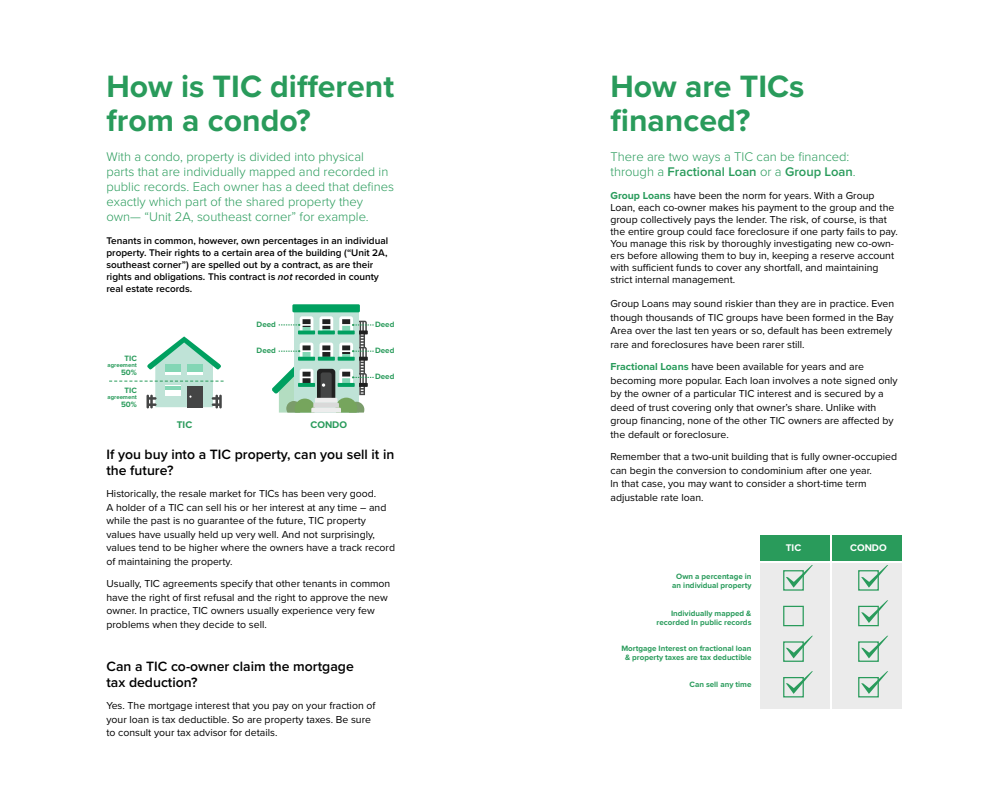
<style>
.page{position:relative;width:1008px;height:792px;background:#fff}
.page>*{position:absolute;margin:0;border:0;box-sizing:border-box;transform-origin:0 0}
.t1{font:700 32px/34px "Proxima Nova";color:#299b5b}
.t2{font:600 14px/16px "Proxima Nova";color:#000}
.t3{font:300 13px/15px "Proxima Nova";color:#299b5b}
.t4{font:10.5px/13.5px "Proxima Nova";color:#000}
.t5{font:600 10px/12px "Proxima Nova";color:#000}
.t6{font:700 10px "Proxima Nova";color:#299b5b}
.t7{font:700 10px "Proxima Nova";color:#fff}
.t8{font:700 8px/9px "Proxima Nova";color:#299b5b;text-align:center}
.t9{font:700 6px "Proxima Nova";color:#299b5b}
.s1{font-style:italic}
.s2{font-weight:600}
.s3{font-weight:700;color:#299b5b}
</style>
<div class="page">
<div style="left:760px;top:535px;width:70px;height:26px;background:#299b5b"></div>
<div style="left:760px;top:563px;width:70px;height:145px;background:#ebebeb"></div>
<div style="left:832px;top:563px;width:70px;height:145px;background:#ebebeb"></div>
<div style="left:832px;top:535px;width:70px;height:26px;background:#299b5b"></div>
<div style="left:783px;top:570px;width:21px;height:21px;border:1px solid #299b5b"></div>
<div style="left:783px;top:606px;width:21px;height:20px;border:1px solid #299b5b"></div>
<div style="left:783px;top:641px;width:21px;height:21px;border:1px solid #299b5b"></div>
<div style="left:783px;top:677px;width:21px;height:20px;border:1px solid #299b5b"></div>
<div style="left:858px;top:570px;width:21px;height:21px;border:1px solid #299b5b"></div>
<div style="left:858px;top:606px;width:21px;height:20px;border:1px solid #299b5b"></div>
<div style="left:858px;top:641px;width:21px;height:21px;border:1px solid #299b5b"></div>
<div style="left:858px;top:677px;width:21px;height:20px;border:1px solid #299b5b"></div>
<svg style="left:786px;top:565px;width:27px;height:23px"></svg>
<svg style="left:861px;top:565px;width:27px;height:23px"></svg>
<svg style="left:786px;top:636px;width:27px;height:22px"></svg>
<svg style="left:861px;top:636px;width:27px;height:22px"></svg>
<svg style="left:861px;top:600px;width:27px;height:23px"></svg>
<svg style="left:786px;top:671px;width:27px;height:23px"></svg>
<svg style="left:861px;top:671px;width:27px;height:23px"></svg>
<svg style="left:109px;top:336px;width:115px;height:72px"></svg>
<svg style="left:294px;top:312px;width:64px;height:4px"></svg>
<div style="left:292px;top:304px;width:68px;height:8px;background:#00a060"></div>
<svg style="left:272px;top:316px;width:102px;height:97px"></svg>
<h1 class="t1" style="left:106px;top:71px;width:289px">How is TIC different from a condo?</h1>
<h1 class="t1" style="left:610px;top:71px;width:195px">How are TICs financed?</h1>
<p class="t3" style="left:106px;top:149px;width:289px">With a condo, property is divided into physical parts that are individually mapped and recorded in public records. Each owner has a deed that defines exactly which part of the shared property they own— “Unit 2A, southeast corner” for example.</p>
<p class="t5" style="left:106px;top:235px;width:283px">Tenants in common, however, own percentages in an individual property. Their rights to a certain area of the building (“Unit 2A, southeast corner”) are spelled out by a contract, as are their rights and obligations. This contract is <span class="s1">not</span> recorded in county real estate records.</p>
<p class="t8" style="left:125px;top:354px;width:14px">TIC</p>
<p class="t9" style="left:107px;top:362px;width:31px">agreement</p>
<p class="t8" style="left:121px;top:368px;width:17px">50%</p>
<p class="t8" style="left:125px;top:386px;width:14px">TIC</p>
<p class="t9" style="left:107px;top:393px;width:31px">agreement</p>
<p class="t8" style="left:121px;top:400px;width:17px">50%</p>
<p class="t6" style="left:177px;top:419px;width:17px">TIC</p>
<p class="t8" style="left:257px;top:320px;width:21px">Deed</p>
<p class="t8" style="left:257px;top:346px;width:21px">Deed</p>
<p class="t6" style="left:310px;top:419px;width:38px">CONDO</p>
<p class="t8" style="left:375px;top:320px;width:21px">Deed</p>
<p class="t8" style="left:375px;top:346px;width:21px">Deed</p>
<p class="t8" style="left:375px;top:373px;width:21px">Deed</p>
<h2 class="t2" style="left:106px;top:447px;width:289px">If you buy into a TIC property, can you sell it in the future?</h2>
<p class="t4" style="left:106px;top:487px;width:290px">Historically, the resale market for TICs has been very good.<br>A holder of a TIC can sell his or her interest at any time – and while the past is no guarantee of the future, TIC property values have usually held up very well. And not surprisingly, values tend to be higher where the owners have a track record of maintaining the property.</p>
<p class="t4" style="left:106px;top:577px;width:285px">Usually, TIC agreements specify that other tenants in common have the right of first refusal and the right to approve the new owner. In practice, TIC owners usually experience very few problems when they decide to sell.</p>
<h2 class="t2" style="left:106px;top:659px;width:249px">Can a TIC co-owner claim the mortgage tax deduction?</h2>
<p class="t4" style="left:106px;top:699px;width:270px">Yes. The mortgage interest that you pay on your fraction of your loan is tax deductible. So are property taxes. Be sure to consult your tax advisor for details.</p>
<p class="t3" style="left:610px;top:149px;width:247px">There are two ways a TIC can be financed: through a <span class="s2">Fractional Loan</span> or a <span class="s2">Group Loan</span>.</p>
<p class="t4" style="left:610px;top:190px;width:289px;line-height:12px"><span class="s3">Group Loans</span> have been the norm for years. With a Group Loan, each co-owner makes his payment to the group and the group collectively pays the lender. The risk, of course, is that the entire group could face foreclosure if one party fails to pay.<br>You manage this risk by thoroughly investigating new co-own&shy;ers before allowing them to buy in, keeping a reserve account with sufficient funds to cover any shortfall, and maintaining strict internal management.</p>
<p class="t4" style="left:610px;top:297px;width:285px">Group Loans may sound riskier than they are in practice. Even though thousands of TIC groups have been formed in the Bay Area over the last ten years or so, default has been extremely rare and foreclosures have been rarer still.</p>
<p class="t4" style="left:610px;top:360px;width:289px"><span class="s3">Fractional Loans</span> have been available for years and are becoming more popular. Each loan involves a note signed only by the owner of a particular TIC interest and is secured by a deed of trust covering only that owner’s share. Unlike with group financing, none of the other TIC owners are affected by the default or foreclosure.</p>
<p class="t4" style="left:610px;top:450px;width:288px">Remember that a two-unit building that is fully owner-occupied can begin the conversion to condominium after one year.<br>ln that case, you may want to consider a short-time term adjustable rate loan.</p>
<p class="t8" style="left:672px;top:573px;width:81px">Own a percentage in an individual property</p>
<p class="t8" style="left:657px;top:609px;width:96px;text-align:right">Individually mapped &amp; recorded In public records</p>
<p class="t8" style="left:621px;top:644px;width:132px">Mortgage Interest on fractional loan &amp; property taxes are tax deductible</p>
<p class="t8" style="left:690px;top:680px;width:63px">Can sell any time</p>
<p class="t7" style="left:786px;top:542px;width:17px">TIC</p>
<p class="t7" style="left:850px;top:542px;width:38px">CONDO</p>
</div>
